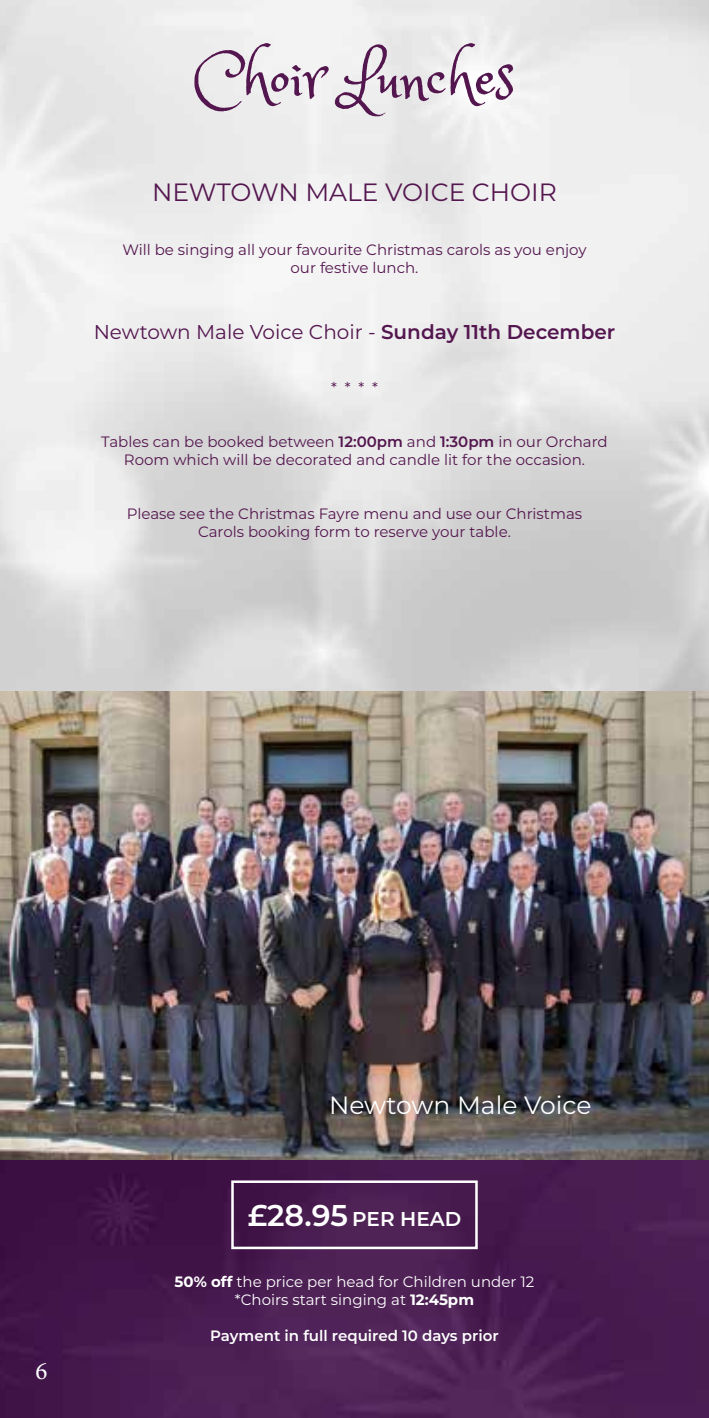
<style>
.page{position:relative;width:709px;height:1418px;background:#fff}
.page>*{position:absolute;margin:0;border:0;box-sizing:border-box;transform-origin:0 0}
.t1{font:60px "Princess Sofia";color:#54164f}
.t2{font:25px "Montserrat";color:#54164f}
.t3{font:25px "Montserrat";color:#fff}
.t4{font:25px "Minion Pro";color:#fff}
.t5{font:20px "Montserrat";color:#54164f}
.t6{font:600 20px "Montserrat";color:#fff}
.t7{font:15px/18px "Montserrat";color:#54164f;text-align:center}
.t8{font:15px/18px "Montserrat";color:#fff;text-align:center}
.t9{font:600 15px "Montserrat";color:#fff}
.s1{font-weight:600}
.s2{font-size:30px}
.s3{font-weight:700}
</style>
<div class="page">
<img style="left:0;top:1159px;width:709px;height:258px">
<div style="left:231px;top:1180px;width:247px;height:69px;border:2px solid #fff"></div>
<img style="left:0;top:691px;width:709px;height:468px">
<h1 class="t1" style="left:194px;top:39px;width:323px">Choir Lunches</h1>
<h2 class="t2" style="left:152px;top:175px;width:406px">NEWTOWN MALE VOICE CHOIR</h2>
<p class="t7" style="left:122px;top:240px;width:466px">Will be singing all your favourite Christmas carols as you enjoy our festive lunch.</p>
<h3 class="t5" style="left:94px;top:318px;width:523px">Newtown Male Voice Choir - <span class="s1">Sunday 11th December</span></h3>
<p class="t7" style="left:331px;top:378px;width:48px">* * * *</p>
<p class="t7" style="left:101px;top:432px;width:508px">Tables can be booked between <span class="s1">12:00pm</span> and <span class="s1">1:30pm</span> in our Orchard<br>Room which will be decorated and candle lit for the occasion.</p>
<p class="t7" style="left:127px;top:504px;width:457px">Please see the Christmas Fayre menu and use our Christmas<br>Carols booking form to reserve your table.</p>
<h2 class="t4" style="left:35px;top:1354px;width:14px">6</h2>
<h2 class="t3" style="left:329px;top:1088px;width:264px">Newtown Male Voice</h2>
<h3 class="t6" style="left:248px;top:1204px;width:215px"><span class="s2">£28.95</span> PER HEAD</h3>
<p class="t8" style="left:175px;top:1272px;width:361px"><span class="s3">50% off</span> the price per head for Children under 12 *Choirs start singing at <span class="s3">12:45pm</span></p>
<p class="t9" style="left:210px;top:1325px;width:290px">Payment in full required 10 days prior</p>
</div>
